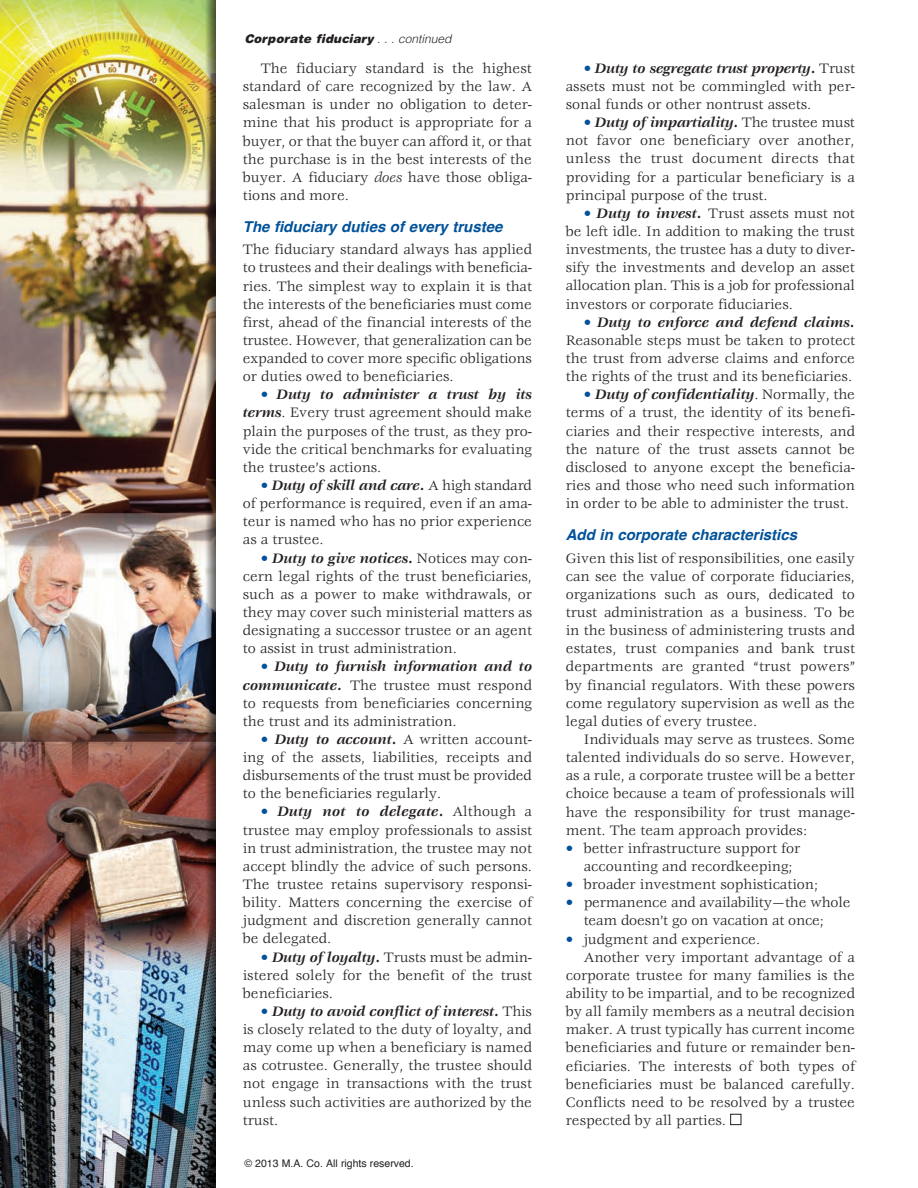
<style>
.page{position:relative;width:918px;height:1188px;background:#fff}
.page>*{position:absolute;margin:0;border:0;box-sizing:border-box;transform-origin:0 0}
.Body{font:15px/18.1px "Veljovic";color:#231f20;text-align:justify}
.Body_no_indent{font:15px/18.1px "Veljovic";color:#231f20;text-align:justify}
.bulleted_body{font:15px/18.1px "Veljovic";color:#231f20}
.Color_subhead{font:italic 700 15px "Helvetica";color:#01529a}
.t1{font:italic 900 12px "Helvetica Rounded";letter-spacing:.015em;color:#231f20}
.t2{font:10.5px "Helvetica";color:#231f20}
.s1{font-family:"Helvetica";font-weight:300}
.s2{font-style:italic}
.s3{color:#01529a}
.s4{font-weight:700;font-style:italic}
</style>
<div class="page">
<div style="left:730px;top:1114px;width:11px;height:11px;border:1px solid #231f20"></div>
<div style="left:0;top:0;width:218px;height:1188px;background:#231f20;opacity:.75"></div>
<p class="t1" style="left:244px;top:31px;width:209px">Corporate fiduciary <span class="s1">. . . continued</span></p>
<p class="Body" style="left:243px;top:60px;width:291px;text-indent:18px">The fiduciary standard is the highest standard of care recognized by the law. A salesman is under no obligation to deter&shy;mine that his product is appropriate for a buyer, or that the buyer can afford it, or that the purchase is in the best interests of the buyer. A fiduciary <span class="s2">does</span> have those obliga&shy;tions and more.</p>
<p class="Color_subhead" style="left:243px;top:214px;width:261px">The fiduciary duties of every trustee</p>
<p class="Body_no_indent" style="left:243px;top:241px;width:291px">The fiduciary standard always has applied to trustees and their dealings with beneficia&shy;ries. The simplest way to explain it is that the interests of the beneficiaries must come first, ahead of the financial interests of the trustee. However, that generalization can be expanded to cover more specific obligations or duties owed to beneficiaries.</p>
<p class="Body" style="left:243px;top:386px;width:291px;text-indent:18px"><span class="s3">•</span> <span class="s4">Duty to administer a trust by its terms</span>. Every trust agreement should make plain the purposes of the trust, as they pro&shy;vide the critical benchmarks for evaluating the trustee’s actions.</p>
<p class="Body" style="left:243px;top:477px;width:291px;text-indent:18px"><span class="s3">•</span> <span class="s4">Duty of skill and care.</span> A high standard of performance is required, even if an ama&shy;teur is named who has no prior experience as a trustee.</p>
<p class="Body" style="left:243px;top:550px;width:291px;text-indent:18px"><span class="s3">•</span> <span class="s4">Duty to give notices.</span> Notices may con&shy;cern legal rights of the trust beneficiaries, such as a power to make withdrawals, or they may cover such ministerial matters as designating a successor trustee or an agent to assist in trust administration.</p>
<p class="Body" style="left:243px;top:658px;width:291px;text-indent:18px"><span class="s3">•</span> <span class="s4">Duty to furnish information and to communicate.</span> The trustee must respond to requests from beneficiaries concerning the trust and its administration.</p>
<p class="Body" style="left:243px;top:731px;width:291px;text-indent:18px"><span class="s3">•</span> <span class="s4">Duty to account.</span> A written account&shy;ing of the assets, liabilities, receipts and disbursements of the trust must be provided to the beneficiaries regularly.</p>
<p class="Body" style="left:243px;top:803px;width:291px;text-indent:18px"><span class="s3">•</span> <span class="s4">Duty not to delegate.</span> Although a trustee may employ professionals to assist in trust administration, the trustee may not accept blindly the advice of such persons.<br>The trustee retains supervisory responsi&shy;bility. Matters concerning the exercise of judgment and discretion generally cannot be delegated.</p>
<p class="Body" style="left:243px;top:949px;width:291px;text-indent:18px"><span class="s3">•</span> <span class="s4">Duty of loyalty.</span> Trusts must be admin&shy;istered solely for the benefit of the trust beneficiaries.</p>
<p class="Body" style="left:243px;top:1003px;width:291px;text-indent:18px"><span class="s3">•</span> <span class="s4">Duty to avoid conflict of interest.</span> This is closely related to the duty of loyalty, and may come up when a beneficiary is named as cotrustee. Generally, the trustee should not engage in transactions with the trust unless such activities are authorized by the trust.</p>
<p class="t2" style="left:244px;top:1155px;width:171px">© 2013 M.A. Co. All rights reserved.</p>
<p class="Body" style="left:566px;top:60px;width:291px;text-indent:18px"><span class="s3">•</span> <span class="s4">Duty to segregate trust property.</span> Trust assets must not be commingled with per&shy;sonal funds or other nontrust assets.</p>
<p class="Body" style="left:566px;top:114px;width:291px;text-indent:18px"><span class="s3">•</span> <span class="s4">Duty of impartiality.</span> The trustee must not favor one beneficiary over another, unless the trust document directs that providing for a particular beneficiary is a principal purpose of the trust.</p>
<p class="Body" style="left:566px;top:205px;width:291px;text-indent:18px"><span class="s3">•</span> <span class="s4">Duty to invest.</span> Trust assets must not be left idle. In addition to making the trust investments, the trustee has a duty to diver&shy;sify the investments and develop an asset allocation plan. This is a job for professional investors or corporate fiduciaries.</p>
<p class="Body" style="left:566px;top:314px;width:291px;text-indent:18px"><span class="s3">•</span> <span class="s4">Duty to enforce and defend claims.<br></span>Reasonable steps must be taken to protect the trust from adverse claims and enforce the rights of the trust and its beneficiaries.</p>
<p class="Body" style="left:566px;top:386px;width:291px;text-indent:18px"><span class="s3">•</span> <span class="s4">Duty of confidentiality</span>. Normally, the terms of a trust, the identity of its benefi&shy;ciaries and their respective interests, and the nature of the trust assets cannot be disclosed to anyone except the beneficia&shy;ries and those who need such information in order to be able to administer the trust.</p>
<p class="Color_subhead" style="left:566px;top:522px;width:233px">Add in corporate characteristics</p>
<p class="Body_no_indent" style="left:566px;top:550px;width:291px">Given this list of responsibilities, one easily can see the value of corporate fiduciaries, organizations such as ours, dedicated to trust administration as a business. To be in the business of administering trusts and estates, trust companies and bank trust departments are granted “trust powers” by financial regulators. With these powers come regulatory supervision as well as the legal duties of every trustee.</p>
<p class="Body" style="left:566px;top:731px;width:291px;text-indent:18px">Individuals may serve as trustees. Some talented individuals do so serve. However, as a rule, a corporate trustee will be a better choice because a team of professionals will have the responsibility for trust manage&shy;ment. The team approach provides:</p>
<p class="bulleted_body" style="left:584px;top:840px;width:218px;text-indent:-18px"><span class="s3">•</span> better infrastructure support for accounting and recordkeeping;</p>
<p class="bulleted_body" style="left:566px;top:876px;width:254px"><span class="s3">•</span> broader investment sophistication;</p>
<p class="bulleted_body" style="left:566px;top:894px;width:286px;text-align:center"><span class="s3">•</span> permanence and availability—the whole team doesn’t go on vacation at once;</p>
<p class="bulleted_body" style="left:566px;top:931px;width:196px"><span class="s3">•</span> judgment and experience.</p>
<p class="Body" style="left:566px;top:949px;width:291px;text-indent:18px">Another very important advantage of a corporate trustee for many families is the ability to be impartial, and to be recognized by all family members as a neutral decision maker. A trust typically has current income beneficiaries and future or remainder ben&shy;eficiaries. The interests of both types of beneficiaries must be balanced carefully.<br>Conflicts need to be resolved by a trustee respected by all parties.</p>
</div>
